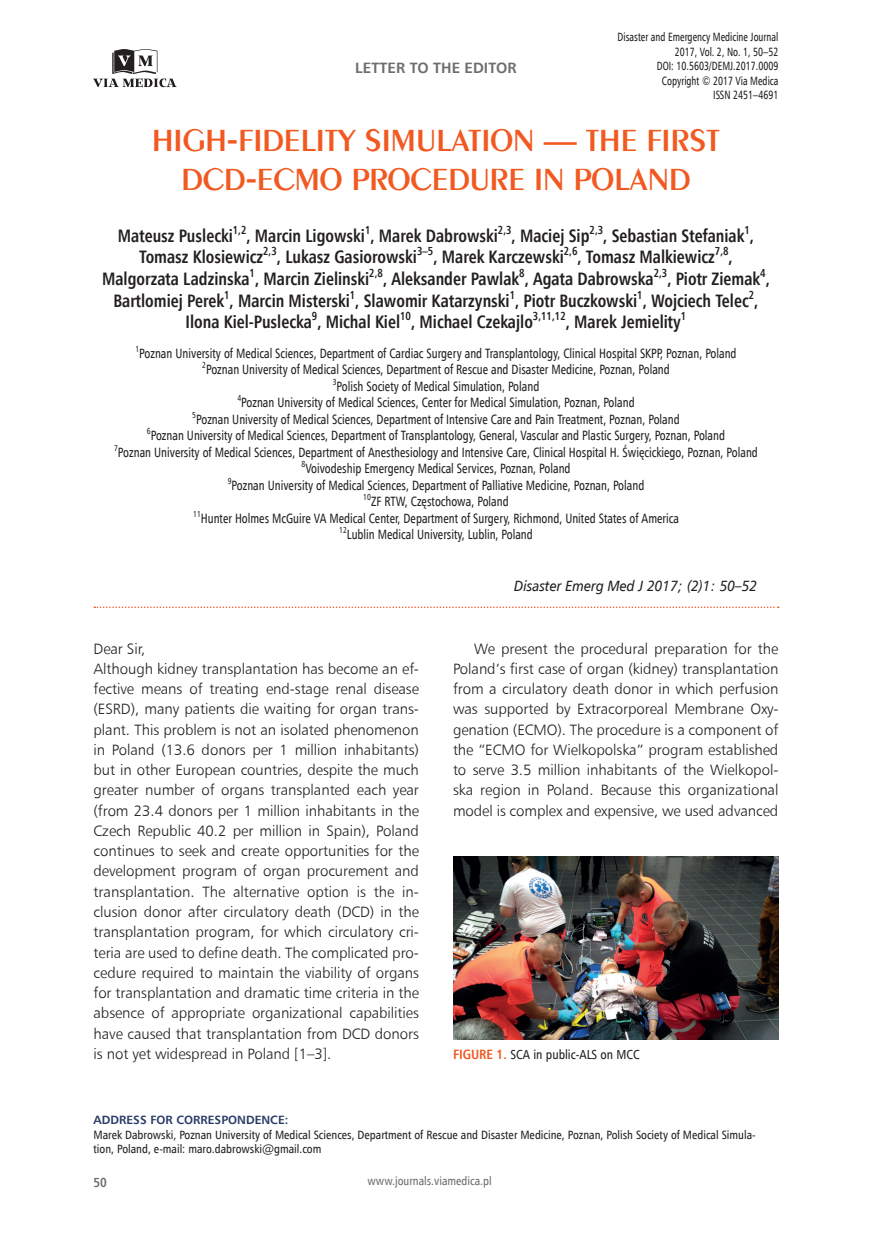
<style>
.page{position:relative;width:872px;height:1234px;background:#fff}
.page>*{position:absolute;margin:0;border:0;box-sizing:border-box;transform-origin:0 0}
.tytul_pracy{font:33px/39px "Penguin Plain";color:#f15921;text-align:center}
.Autorzy{font:700 18px/21.6px "Humnst 777 Cn EU";color:#231f20;scale:.92 1}
.Tekst_podstawowy_bez{font:15px/20.2px "Humnst 777 Lt EU";letter-spacing:-.005em;color:#231f20;text-align:justify}
.Tekst_podstawowy{font:15px/20.2px "Humnst 777 Lt EU";letter-spacing:-.005em;color:#231f20;text-align:justify}
.t1{font:700 15px "Humnst 777 EU";color:#6c6d70}
.Streszczenie_adres_b{font:italic 14.85px "Humnst 777 EU";color:#231f20;scale:.9 1}
.Autorzy_-_praca{font:13.5px "Humnst 777 Cn EU";color:#231f20;scale:.9 1}
.t2{font:700 13.2px "Humnst 777 Cn EU";color:#6c6d70}
.Rysunek_-_podpis{font:13.05px "Humnst 777 Cn EU";color:#231f20}
.Adres_do_koresponden{font:12px/14.4px "Humnst 777 Cn EU";color:#231f20}
.Adres_do_koresponden-2{font:12px/14.4px "Humnst 777 Cn EU";color:#231f20;text-align:right;scale:.85 1}
.t3{font:12px "Humnst 777 Cn EU";color:#6c6d70}
.Adres_do_koresponden-3{font:700 12px "Humnst 777 EU";color:#2a3b67}
.Autorzy-2{font:700 11.7px "Humnst 777 Cn EU";color:#231f20;scale:.92 1}
.s1{font-family:"Myriad Pro";font-weight:700}
.s2{font-weight:700;font-size:13.5px;color:#f15921}
</style>
<div class="page">
<svg style="left:93px;top:49px;width:84px;height:38px"></svg>
<svg style="left:94px;top:606px;width:684px;height:2px"></svg>
<img style="left:453px;top:856px;width:325px;height:183px">
<p class="t1" style="left:355px;top:58px;width:163px">LETTER TO THE EDITOR</p>
<p class="Adres_do_koresponden-2" style="left:617px;top:30px;width:191px">Disaster and Emergency Medicine Journal<br>2017, Vol. 2, No. 1, 50–52</p>
<p class="Adres_do_koresponden-2" style="left:656px;top:59px;width:145px">DOI: 10.5603/DEMJ.2017.0009</p>
<p class="Adres_do_koresponden-2" style="left:662px;top:73px;width:139px">Copyright © 2017 Via Medica<br>ISSN 2451–4691</p>
<p class="tytul_pracy" style="left:152px;top:120px;width:569px">HIGH<span class="s1">-</span>FIDELITY SIMULATION — THE FIRST<br>DCD<span class="s1">-</span>ECMO PROCEDURE IN POLAND</p>
<p class="Autorzy" style="left:118px;top:225px;width:126px">Mateusz Puslecki</p>
<p class="Autorzy-2" style="left:233px;top:222px;width:16px">1,2</p>
<p class="Autorzy" style="left:246px;top:225px;width:275px">, Marcin Ligowski , Marek Dabrowski</p>
<p class="Autorzy-2" style="left:365px;top:222px;width:7px">1</p>
<p class="Autorzy-2" style="left:498px;top:222px;width:16px">2,3</p>
<p class="Autorzy" style="left:511px;top:225px;width:86px">, Maciej Sip</p>
<p class="Autorzy-2" style="left:589px;top:222px;width:16px">2,3</p>
<p class="Autorzy" style="left:603px;top:225px;width:165px">, Sebastian Stefaniak ,</p>
<p class="Autorzy-2" style="left:744px;top:222px;width:7px">1</p>
<p class="Autorzy" style="left:102px;top:246px;width:687px;text-indent:37px">Tomasz Klosiewicz<sup>2,3</sup>, Lukasz Gasiorowski<sup>3–5</sup>, Marek Karczewski<sup>2,6</sup>, Tomasz Malkiewicz<sup>7,8</sup>,<br>Malgorzata Ladzinska , Marcin Zielinski</p>
<p class="Autorzy-2" style="left:249px;top:265px;width:7px">1</p>
<p class="Autorzy-2" style="left:369px;top:265px;width:16px">2,8</p>
<p class="Autorzy" style="left:383px;top:268px;width:296px">, Aleksander Pawlak , Agata Dabrowska</p>
<p class="Autorzy-2" style="left:519px;top:265px;width:7px">8</p>
<p class="Autorzy-2" style="left:653px;top:265px;width:16px">2,3</p>
<p class="Autorzy" style="left:667px;top:268px;width:113px">, Piotr Ziemak ,</p>
<p class="Autorzy-2" style="left:760px;top:265px;width:7px">4</p>
<p class="Autorzy-2" style="left:224px;top:287px;width:7px">1</p>
<p class="Autorzy-2" style="left:350px;top:287px;width:7px">1</p>
<p class="Autorzy-2" style="left:509px;top:287px;width:7px">1</p>
<p class="Autorzy-2" style="left:637px;top:287px;width:7px">1</p>
<p class="Autorzy-2" style="left:748px;top:287px;width:7px">2</p>
<p class="Autorzy" style="left:186px;top:311px;width:546px">Ilona Kiel-Puslecka<sup>9</sup>, Michal Kiel<sup>10</sup>, Michael Czekajlo<sup>3,11,12</sup>, Marek Jemielity<sup>1</sup></p>
<p class="Autorzy_-_praca" style="left:135px;top:344px;width:669px"><sup>1</sup>Poznan University of Medical Sciences, Department of Cardiac Surgery and Transplantology, Clinical Hospital SKPP, Poznan, Poland</p>
<p class="Autorzy_-_praca" style="left:202px;top:361px;width:521px"><sup>2</sup>Poznan University of Medical Sciences, Department of Rescue and Disaster Medicine, Poznan, Poland</p>
<p class="Autorzy_-_praca" style="left:333px;top:377px;width:231px"><sup>3</sup>Polish Society of Medical Simulation, Poland</p>
<p class="Autorzy_-_praca" style="left:237px;top:394px;width:443px"><sup>4</sup>Poznan University of Medical Sciences, Center for Medical Simulation, Poznan, Poland</p>
<p class="Autorzy_-_praca" style="left:192px;top:410px;width:543px"><sup>5</sup>Poznan University of Medical Sciences, Department of Intensive Care and Pain Treatment, Poznan, Poland</p>
<p class="Autorzy_-_praca" style="left:147px;top:427px;width:644px"><sup>6</sup>Poznan University of Medical Sciences, Department of Transplantology, General, Vascular and Plastic Surgery, Poznan, Poland</p>
<p class="Autorzy_-_praca" style="left:114px;top:443px;width:717px"><sup>7</sup>Poznan University of Medical Sciences, Department of Anesthesiology and Intensive Care, Clinical Hospital H. Święcickiego, Poznan, Poland</p>
<p class="Autorzy_-_praca" style="left:301px;top:460px;width:300px"><sup>8</sup>Voivodeship Emergency Medical Services, Poznan, Poland</p>
<p class="Autorzy_-_praca" style="left:228px;top:476px;width:464px"><sup>9</sup>Poznan University of Medical Sciences, Department of Palliative Medicine, Poznan, Poland</p>
<p class="Autorzy_-_praca" style="left:363px;top:493px;width:163px"><sup>10</sup>ZF RTW, Częstochowa, Poland</p>
<p class="Autorzy_-_praca" style="left:193px;top:509px;width:541px"><sup>11</sup>Hunter Holmes McGuire VA Medical Center, Department of Surgery, Richmond, United States of America</p>
<p class="Autorzy_-_praca" style="left:339px;top:526px;width:217px"><sup>12</sup>Lublin Medical University, Lublin, Poland</p>
<p class="Streszczenie_adres_b" style="left:514px;top:576px;width:271px">Disaster Emerg Med J 2017; (2)1: 50–52</p>
<p class="Autorzy" style="left:113px;top:289px;width:702px">Bartlomiej Perek , Marcin Misterski , Slawomir Katarzynski , Piotr Buczkowski , Wojciech Telec ,</p>
<p class="Tekst_podstawowy_bez" style="left:94px;top:638px;width:53px">Dear Sir,</p>
<p class="Tekst_podstawowy_bez" style="left:94px;top:658px;width:327px">Although kidney transplantation has become an ef&shy;fective means of treating end-stage renal disease (ESRD), many patients die waiting for organ trans&shy;plant. This problem is not an isolated phenomenon in Poland (13.6 donors per 1 million inhabitants) but in other European countries, despite the much greater number of organs transplanted each year (from 23.4 donors per 1 million inhabitants in the Czech Republic 40.2 per million in Spain), Poland continues to seek and create opportunities for the development program of organ procurement and transplantation. The alternative option is the in&shy;clusion donor after circulatory death (DCD) in the transplantation program, for which circulatory cri&shy;teria are used to define death. The complicated pro&shy;cedure required to maintain the viability of organs for transplantation and dramatic time criteria in the absence of appropriate organizational capabilities have caused that transplantation from DCD donors is not yet widespread in Poland [1–3].</p>
<p class="Tekst_podstawowy" style="left:453px;top:638px;width:327px;text-indent:21px">We present the procedural preparation for the Poland’s first case of organ (kidney) transplantation from a circulatory death donor in which perfusion was supported by Extracorporeal Membrane Oxy&shy;genation (ECMO). The procedure is a component of the “ECMO for Wielkopolska” program established to serve 3.5 million inhabitants of the Wielkopol&shy;ska region in Poland. Because this organizational model is complex and expensive, we used advanced</p>
<p class="Rysunek_-_podpis" style="left:453px;top:1045px;width:188px"><span class="s2">FIGURE 1.</span> SCA in public-ALS on MCC</p>
<p class="Adres_do_koresponden-3" style="left:94px;top:1112px;width:196px">ADDRESS FOR CORRESPONDENCE:</p>
<p class="Adres_do_koresponden" style="left:94px;top:1126px;width:663px">Marek Dabrowski, Poznan University of Medical Sciences, Department of Rescue and Disaster Medicine, Poznan, Polish Society of Medical Simula&shy;tion, Poland, e-mail: maro.dabrowski@gmail.com</p>
<p class="t2" style="left:94px;top:1173px;width:15px">50</p>
<p class="t3" style="left:367px;top:1172px;width:126px">www.journals.viamedica.pl</p>
</div>
